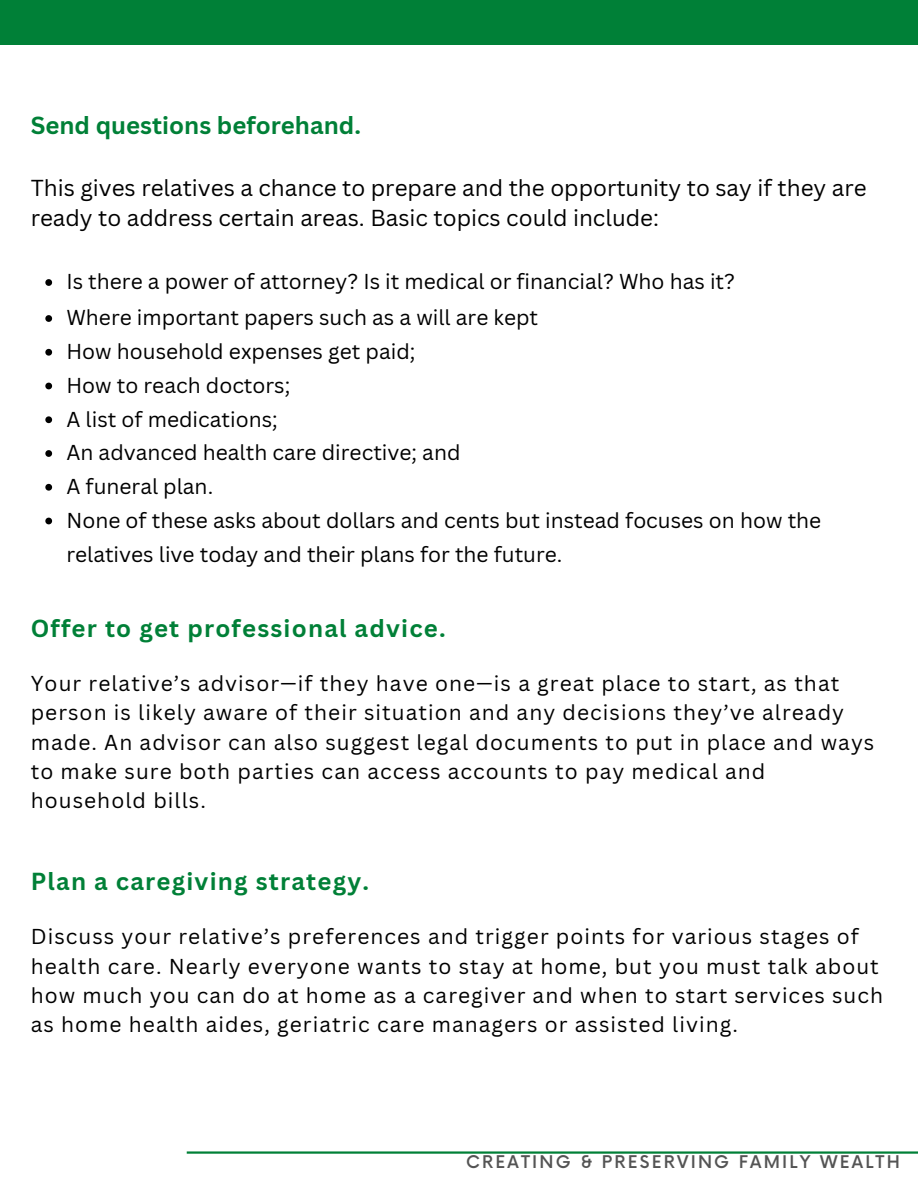
<style>
.page{position:relative;width:918px;height:1188px;background:#fff}
.page>*{position:absolute;margin:0;border:0;box-sizing:border-box;transform-origin:0 0}
.t1{font:700 24px "Canva Sans";letter-spacing:.05em;color:#008037}
.t2{font:700 24px "Canva Sans";color:#008037}
.t3{font:22.5px/30.3px "Canva Sans";color:#000}
.t4{font:21px/29.2px "Canva Sans";letter-spacing:.05em;color:#000}
.t5{font:21px/33.8px "Canva Sans";color:#000}
.t6{font:500 17.1px "Now";letter-spacing:.13em;color:#545454}
</style>
<div class="page">
<svg style="left:45px;top:279px;width:7px;height:7px"></svg>
<svg style="left:45px;top:315px;width:7px;height:7px"></svg>
<svg style="left:45px;top:349px;width:7px;height:7px"></svg>
<svg style="left:45px;top:383px;width:7px;height:6px"></svg>
<svg style="left:45px;top:416px;width:7px;height:7px"></svg>
<svg style="left:45px;top:450px;width:7px;height:7px"></svg>
<svg style="left:45px;top:484px;width:7px;height:7px"></svg>
<svg style="left:45px;top:518px;width:7px;height:6px"></svg>
<hr style="left:187px;top:1151px;width:731px;height:3px;background:#008037">
<div style="left:0;top:0;width:918px;height:45px;background:#008037"></div>
<h1 class="t2" style="left:31px;top:108px;width:332px">Send questions beforehand.</h1>
<h2 class="t3" style="left:31px;top:172px;width:837px">This gives relatives a chance to prepare and the opportunity to say if they are ready to address certain areas. Basic topics could include:</h2>
<p class="t5" style="left:66px;top:264px;width:670px">Is there a power of attorney? Is it medical or financial? Who has it?</p>
<p class="t5" style="left:66px;top:300px;width:473px">Where important papers such as a will are kept</p>
<p class="t5" style="left:66px;top:334px;width:351px">How household expenses get paid;</p>
<p class="t5" style="left:66px;top:368px;width:225px">How to reach doctors;</p>
<p class="t5" style="left:66px;top:401px;width:213px">A list of medications;</p>
<p class="t5" style="left:66px;top:435px;width:396px">An advanced health care directive; and</p>
<p class="t5" style="left:66px;top:469px;width:148px">A funeral plan.</p>
<p class="t5" style="left:66px;top:503px;width:756px">None of these asks about dollars and cents but instead focuses on how the relatives live today and their plans for the future.</p>
<h3 class="t1" style="left:31px;top:612px;width:417px">Offer to get professional advice.</h3>
<h1 class="t4" style="left:31px;top:668px;width:845px">Your relative’s advisor—if they have one—is a great place to start, as that person is likely aware of their situation and any decisions they’ve already made. An advisor can also suggest legal documents to put in place and ways to make sure both parties can access accounts to pay medical and household bills.</h1>
<h3 class="t1" style="left:31px;top:865px;width:340px">Plan a caregiving strategy.</h3>
<p class="t4" style="left:31px;top:921px;width:854px">Discuss your relative’s preferences and trigger points for various stages of health care. Nearly everyone wants to stay at home, but you must talk about how much you can do at home as a caregiver and when to start services such as home health aides, geriatric care managers or assisted living.</p>
<h1 class="t6" style="left:466px;top:1153px;width:435px">CREATING &amp; PRESERVING FAMILY WEALTH</h1>
</div>
